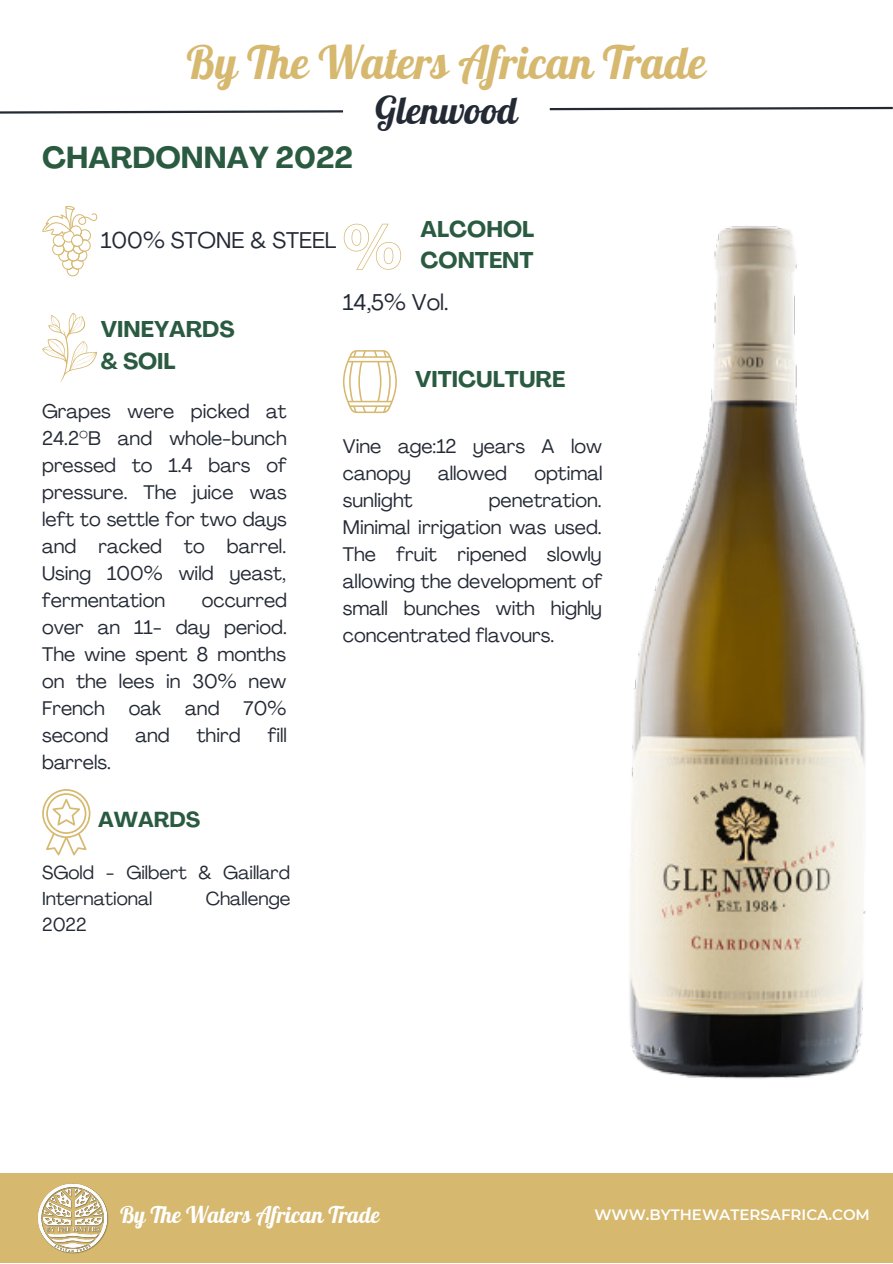
<style>
.page{position:relative;width:893px;height:1264px;background:#fff}
.page>*{position:absolute;margin:0;border:0;box-sizing:border-box;transform-origin:0 0}
.t1{font:45px "Lobster";color:#d6b86e}
.t2{font:37.5px "Lobster";color:#242a35}
.t3{font:700 30px "Agrandir";color:#2a5b41}
.t4{font:700 22.5px "Agrandir";color:#2a5b41}
.t5{font:22.5px "Agrandir";color:#242a35}
.t6{font:22.5px "Lobster";color:#fff}
.t7{font:700 21.45px "Agrandir";color:#2a5b41}
.t8{font:19.5px/27px "Agrandir";color:#242a35;text-align:justify}
.t9{font:18.6px/25.7px "Agrandir";color:#242a35}
.t10{font:600 15px "Montserrat";color:#fff}
</style>
<div class="page">
<svg style="left:42px;top:206px;width:55px;height:70px"></svg>
<svg style="left:42px;top:312px;width:55px;height:70px"></svg>
<div style="left:0;top:1173px;width:892px;height:89px;background:#d6b86e"></div>
<img style="left:38px;top:1183px;width:71px;height:71px">
<svg style="left:344px;top:224px;width:57px;height:46px"></svg>
<svg style="left:0;top:110px;width:344px;height:4px"></svg>
<svg style="left:549px;top:106px;width:343px;height:5px"></svg>
<svg style="left:343px;top:350px;width:54px;height:63px"></svg>
<svg style="left:42px;top:789px;width:48px;height:66px"></svg>
<img style="left:629px;top:226px;width:237px;height:853px">
<p class="t1" style="left:186px;top:34px;width:521px">By The Waters African Trade</p>
<p class="t3" style="left:42px;top:145px;width:312px">CHARDONNAY 2022</p>
<p class="t5" style="left:101px;top:231px;width:237px">100% STONE &amp; STEEL</p>
<p class="t2" style="left:375px;top:86px;width:144px">Glenwood</p>
<p class="t4" style="left:420px;top:220px;width:115px">ALCOHOL</p>
<p class="t4" style="left:420px;top:251px;width:114px">CONTENT</p>
<p class="t4" style="left:101px;top:320px;width:135px">VINEYARDS</p>
<p class="t4" style="left:101px;top:351px;width:76px">&amp; SOIL</p>
<p class="t8" style="left:42px;top:399px;width:246px">Grapes were picked at 24.2°B and whole-bunch pressed to 1.4 bars of pressure. The juice was left to settle for two days and racked to barrel.<br>Using 100% wild yeast, fermentation</p>
<p class="t8" style="left:42px;top:588px;width:246px;text-indent:160px">occurred over an 11- day period.<br>The wine spent 8 months on the lees in 30% new French oak and 70% second</p>
<p class="t8" style="left:135px;top:723px;width:36px">and</p>
<p class="t8" style="left:197px;top:723px;width:45px">third</p>
<p class="t8" style="left:268px;top:723px;width:21px">fill</p>
<p class="t8" style="left:42px;top:750px;width:70px">barrels.</p>
<p class="t7" style="left:98px;top:811px;width:104px">AWARDS</p>
<p class="t9" style="left:42px;top:862px;width:249px">SGold - Gilbert &amp; Gaillard<br>International</p>
<p class="t9" style="left:206px;top:887px;width:86px">Challenge</p>
<p class="t9" style="left:42px;top:913px;width:46px">2022</p>
<p class="t5" style="left:343px;top:293px;width:107px">14,5% Vol.</p>
<p class="t4" style="left:415px;top:370px;width:152px">VITICULTURE</p>
<p class="t8" style="left:343px;top:434px;width:261px">Vine age:12 years A low canopy</p>
<p class="t8" style="left:438px;top:461px;width:71px">allowed</p>
<p class="t8" style="left:534px;top:461px;width:70px">optimal</p>
<p class="t8" style="left:343px;top:488px;width:71px">sunlight</p>
<p class="t8" style="left:343px;top:488px;width:261px;text-indent:146px">penetration.<br>Minimal irrigation was used.<br>The fruit ripened slowly allowing the development of small bunches with highly concentrated flavours.</p>
<p class="t6" style="left:120px;top:1200px;width:261px">By The Waters African Trade</p>
<p class="t10" style="left:594px;top:1204px;width:277px">WWW.BYTHEWATERSAFRICA.COM</p>
</div>
